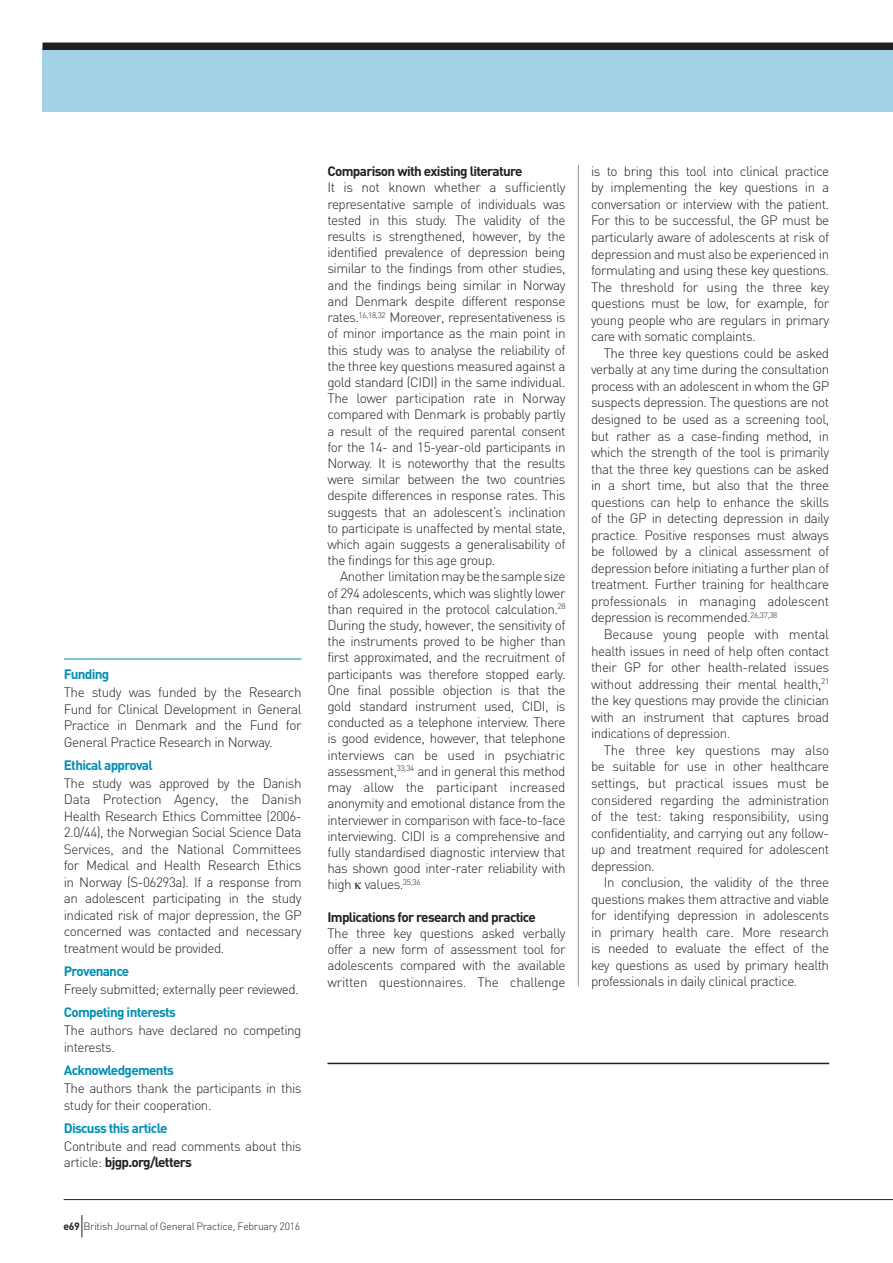
<style>
.page{position:relative;width:893px;height:1263px;background:#fff}
.page>*{position:absolute;margin:0;border:0;box-sizing:border-box;transform-origin:0 0}
.t1{font:300 13.5px/16.5px "DIN";letter-spacing:-.035em;color:#231f20;text-align:justify}
.t2{font:700 13.5px "DIN";letter-spacing:-.05em;color:#008fb3}
.t3{font:700 13.5px "DIN";letter-spacing:-.05em;color:#231f20}
.t4{font:300 10.5px "DIN";letter-spacing:-.025em;color:#231f20}
.s1{font-weight:700}
</style>
<div class="page">
<div style="left:43px;top:48px;width:850px;height:64px;background:#a2d2e3"></div>
<div style="left:43px;top:43px;width:850px;height:7px;background:#231f20"></div>
<hr style="left:578px;top:165px;width:1px;height:821px;background:#939598">
<hr style="left:64px;top:659px;width:238px;height:1px;background:#008fb3">
<hr style="left:327px;top:1063px;width:502px;height:1px;background:#231f20">
<svg style="left:82px;top:1215px;width:1px;height:22px"></svg>
<hr style="left:64px;top:1199px;width:829px;height:1px;background:#231f20">
<p class="t2" style="left:64px;top:666px;width:47px">Funding</p>
<p class="t1" style="left:64px;top:684px;width:239px">The study was funded by the Research Fund for Clinical Development in General Practice in Denmark and the Fund for General Practice Research in Norway.</p>
<p class="t2" style="left:64px;top:756px;width:91px">Ethical approval</p>
<p class="t1" style="left:64px;top:775px;width:239px">The study was approved by the Danish Data Protection Agency, the Danish Health Research Ethics Committee (2006- 2.0/44), the Norwegian Social Science Data Services, and the National Committees for Medical and Health Research Ethics in Norway (S-06293a). If a response from an adolescent participating in the study indicated risk of major depression, the GP concerned was contacted and necessary treatment would be provided.</p>
<p class="t2" style="left:64px;top:962px;width:67px">Provenance</p>
<p class="t1" style="left:64px;top:981px;width:237px">Freely submitted; externally peer reviewed.</p>
<p class="t2" style="left:64px;top:1004px;width:114px">Competing interests</p>
<p class="t1" style="left:64px;top:1022px;width:239px">The authors have declared no competing interests.</p>
<p class="t2" style="left:64px;top:1061px;width:112px">Acknowledgements</p>
<p class="t1" style="left:64px;top:1080px;width:239px">The authors thank the participants in this study for their cooperation.</p>
<p class="t2" style="left:64px;top:1119px;width:105px">Discuss this article</p>
<p class="t1" style="left:64px;top:1137px;width:239px">Contribute and read comments about this article: <span class="s1">bjgp.org/letters</span></p>
<p class="t4" style="left:64px;top:1219px;width:238px"><span class="s1">e69</span> British Journal of General Practice, February 2016</p>
<p class="t3" style="left:327px;top:163px;width:197px">Comparison with existing literature</p>
<p class="t1" style="left:327px;top:179px;width:240px">It is not known whether a sufficiently representative sample of individuals was tested in this study. The validity of the results is strengthened, however, by the identified prevalence of depression being similar to the findings from other studies, and the findings being similar in Norway and Denmark despite different response rates.<sup>16,18,32</sup> Moreover, representativeness is of minor importance as the main point in this study was to analyse the reliability of the three key questions measured against a gold standard (CIDI) in the same individual.<br>The lower participation rate in Norway compared with Denmark is probably partly a result of the required parental consent for the 14- and 15-year-old participants in Norway. It is noteworthy that the results were similar between the two countries despite differences in response rates. This suggests that an adolescent’s inclination to participate is unaffected by mental state, which again suggests a generalisability of the findings for this age group.</p>
<p class="t1" style="left:327px;top:568px;width:240px;text-indent:13px">Another limitation may be the sample size of 294 adolescents, which was slightly lower than required in the protocol calculation.<sup>28<br></sup>During the study, however, the sensitivity of the instruments proved to be higher than first approximated, and the recruitment of participants was therefore stopped early.<br>One final possible objection is that the gold standard instrument used, CIDI, is conducted as a telephone interview. There is good evidence, however, that telephone interviews can be used in psychiatric assessment,<sup>33,34</sup> and in general this method may allow the participant increased anonymity and emotional distance from the interviewer in comparison with face-to-face interviewing. CIDI is a comprehensive and fully standardised diagnostic interview that has shown good inter-rater reliability with high values.<sup>35,36</sup></p>
<p class="t3" style="left:327px;top:908px;width:210px">Implications for research and practice</p>
<p class="t1" style="left:327px;top:925px;width:240px">The three key questions asked verbally offer a new form of assessment tool for adolescents compared with the available written questionnaires. The challenge</p>
<p class="t1" style="left:591px;top:163px;width:240px">is to bring this tool into clinical practice by implementing the key questions in a conversation or interview with the patient.<br>For this to be successful, the GP must be particularly aware of adolescents at risk of depression and must also be experienced in formulating and using these key questions.<br>The threshold for using the three key questions must be low, for example, for young people who are regulars in primary care with somatic complaints.</p>
<p class="t1" style="left:591px;top:345px;width:240px;text-indent:13px">The three key questions could be asked verbally at any time during the consultation process with an adolescent in whom the GP suspects depression. The questions are not designed to be used as a screening tool, but rather as a case-finding method, in which the strength of the tool is primarily that the three key questions can be asked in a short time, but also that the three questions can help to enhance the skills of the GP in detecting depression in daily practice. Positive responses must always be followed by a clinical assessment of depression before initiating a further plan of treatment. Further training for healthcare professionals in managing adolescent depression is recommended.<sup>26,37,38</sup></p>
<p class="t1" style="left:591px;top:626px;width:240px;text-indent:13px">Because young people with mental health issues in need of help often contact their GP for other health-related issues without addressing their mental health,<sup>21 </sup>the key questions may provide the clinician with an instrument that captures broad indications of depression.</p>
<p class="t1" style="left:591px;top:742px;width:240px;text-indent:13px">The three key questions may also be suitable for use in other healthcare settings, but practical issues must be considered regarding the administration of the test: taking responsibility, using confidentiality, and carrying out any follow&shy;up and treatment required for adolescent depression.</p>
<p class="t1" style="left:591px;top:874px;width:240px;text-indent:13px">In conclusion, the validity of the three questions makes them attractive and viable for identifying depression in adolescents in primary health care. More research is needed to evaluate the effect of the key questions as used by primary health professionals in daily clinical practice.</p>
</div>
